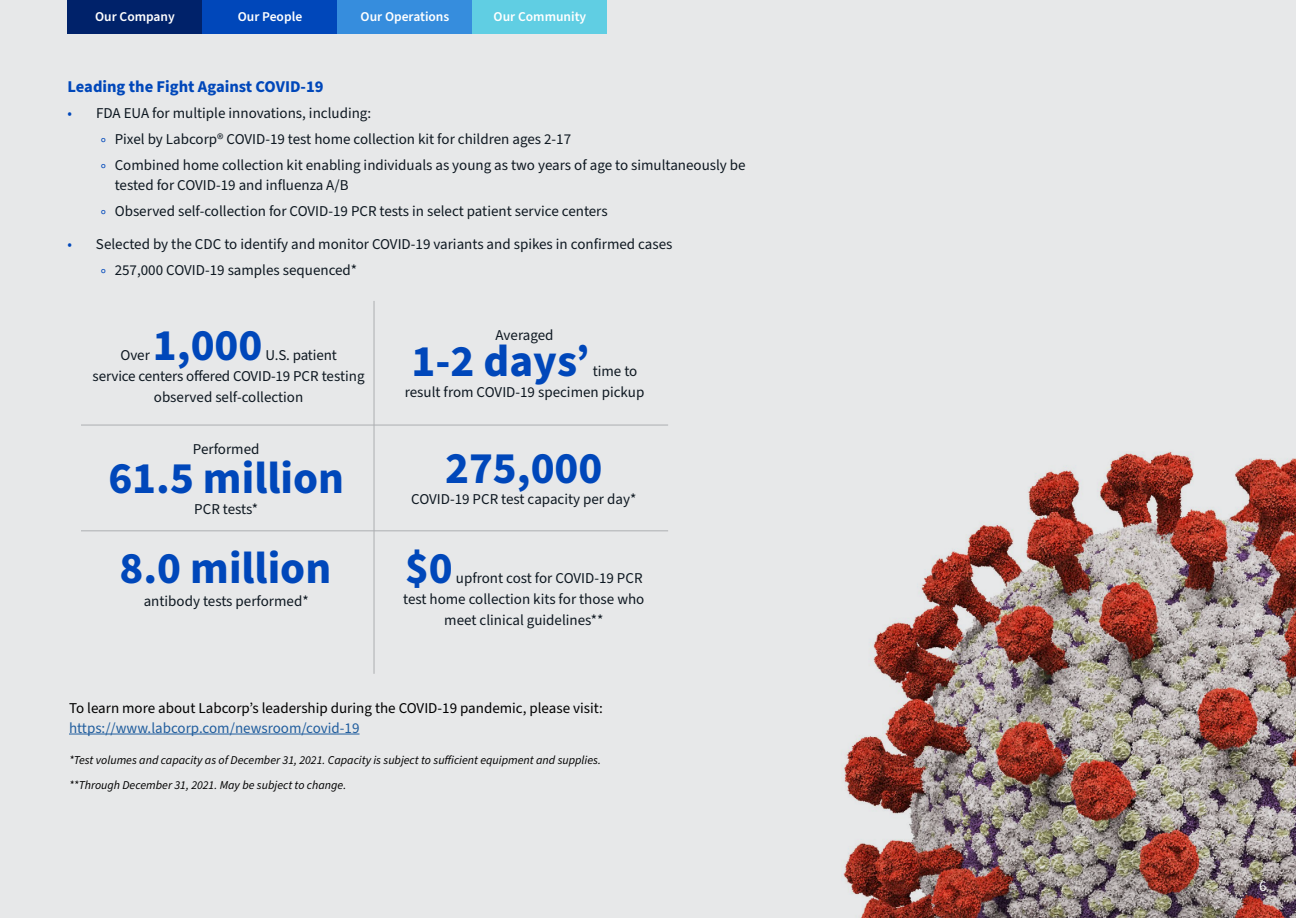
<style>
.page{position:relative;width:1296px;height:918px;background:#e7e8e9}
.page>*{position:absolute;margin:0;border:0;box-sizing:border-box;transform-origin:0 0}
.t1{font:700 45px "Source Sans Pro";color:#0047ba}
.t2{font:700 16.5px "Source Sans Pro";color:#0047ba}
.t3{font:15px/26.2px "Source Sans Pro";color:#0e1821}
.t4{font:15px "Source Sans Pro";color:#000}
.t5{font:15px "Source Sans Pro";color:#215e9e}
.t6{font:15px "Source Sans Pro";color:#fff}
.t7{font:600 13.5px "Source Sans Pro";color:#fff}
.t8{font:italic 12px/24.8px "Source Sans Pro";color:#000}
.s1{color:#0047ba}
</style>
<div class="page">
<img style="left:843px;top:451px;width:453px;height:467px">
<hr style="left:374px;top:301px;width:1px;height:373px;background:#acaeb1">
<hr style="left:81px;top:425px;width:587px;height:1px;background:#acaeb1">
<hr style="left:81px;top:531px;width:587px;height:1px;background:#acaeb1">
<hr style="left:69px;top:734px;width:291px;height:1px;background:#215e9e">
<div style="left:68px;top:0;width:134px;height:34px;background:#00226a"></div>
<div style="left:202px;top:0;width:136px;height:34px;background:#0047ba"></div>
<div style="left:338px;top:0;width:134px;height:34px;background:#368ddd"></div>
<div style="left:472px;top:0;width:136px;height:34px;background:#60cee3"></div>
<p class="t7" style="left:95px;top:8px;width:81px">Our Company</p>
<p class="t7" style="left:238px;top:8px;width:66px">Our People</p>
<p class="t7" style="left:361px;top:8px;width:90px">Our Operations</p>
<p class="t7" style="left:494px;top:8px;width:94px">Our Community</p>
<p class="t2" style="left:68px;top:75px;width:258px">Leading the Fight Against COVID-19</p>
<p class="t3" style="left:101px;top:100px;width:646px;text-indent:-34px"><span class="s1">•</span> FDA EUA for multiple innovations, including:<br><span class="s1">◦</span> Pixel by Labcorp® COVID-19 test home collection kit for children ages 2-17<br><span class="s1">◦</span> Combined home collection kit enabling individuals as young as two years of age to simultaneously be</p>
<p class="t3" style="left:101px;top:172px;width:508px;text-indent:14px">tested for COVID-19 and influenza A/B<br><span class="s1">◦</span> Observed self-collection for COVID-19 PCR tests in select patient service centers</p>
<p class="t3" style="left:101px;top:232px;width:573px;text-indent:-34px"><span class="s1">•</span> Selected by the CDC to identify and monitor COVID-19 variants and spikes in confirmed cases <span class="s1">◦</span> 257,000 COVID-19 samples sequenced*</p>
<h1 class="t1" style="left:153px;top:315px;width:111px">1,000</h1>
<p class="t3" style="left:266px;top:343px;width:73px">U.S. patient</p>
<p class="t3" style="left:93px;top:364px;width:273px">service centers offered COVID-19 PCR testing</p>
<p class="t3" style="left:154px;top:385px;width:151px">observed self-collection</p>
<p class="t3" style="left:120px;top:343px;width:31px">Over</p>
<p class="t3" style="left:193px;top:436px;width:68px">Performed</p>
<h1 class="t1" style="left:108px;top:447px;width:237px">61.5 million</h1>
<p class="t3" style="left:194px;top:496px;width:65px">PCR tests*</p>
<h1 class="t1" style="left:120px;top:537px;width:213px">8.0 million</h1>
<p class="t3" style="left:144px;top:588px;width:166px">antibody tests performed*</p>
<p class="t3" style="left:496px;top:322px;width:60px">Averaged</p>
<h1 class="t1" style="left:412px;top:330px;width:180px">1-2 days’</h1>
<p class="t3" style="left:405px;top:361px;width:241px;line-height:21px;text-indent:188px">time to result from COVID-19 specimen pickup</p>
<h1 class="t1" style="left:445px;top:437px;width:159px">275,000</h1>
<p class="t3" style="left:411px;top:486px;width:227px">COVID-19 PCR test capacity per day*</p>
<h1 class="t1" style="left:405px;top:537px;width:49px">$0</h1>
<p class="t3" style="left:456px;top:565px;width:188px">upfront cost for COVID-19 PCR</p>
<p class="t3" style="left:403px;top:586px;width:243px">test home collection kits for those who</p>
<p class="t3" style="left:444px;top:607px;width:161px">meet clinical guidelines**</p>
<p class="t4" style="left:69px;top:698px;width:535px">To learn more about Labcorp’s leadership during the COVID-19 pandemic, please visit:</p>
<p class="t5" style="left:69px;top:718px;width:292px">https://www.labcorp.com/newsroom/covid-19</p>
<p class="t8" style="left:69px;top:748px;width:533px">*Test volumes and capacity as of December 31, 2021. Capacity is subject to sufficient equipment and supplies. **Through December 31, 2021. May be subject to change.</p>
<p class="t6" style="left:1259px;top:876px;width:9px">6</p>
</div>
